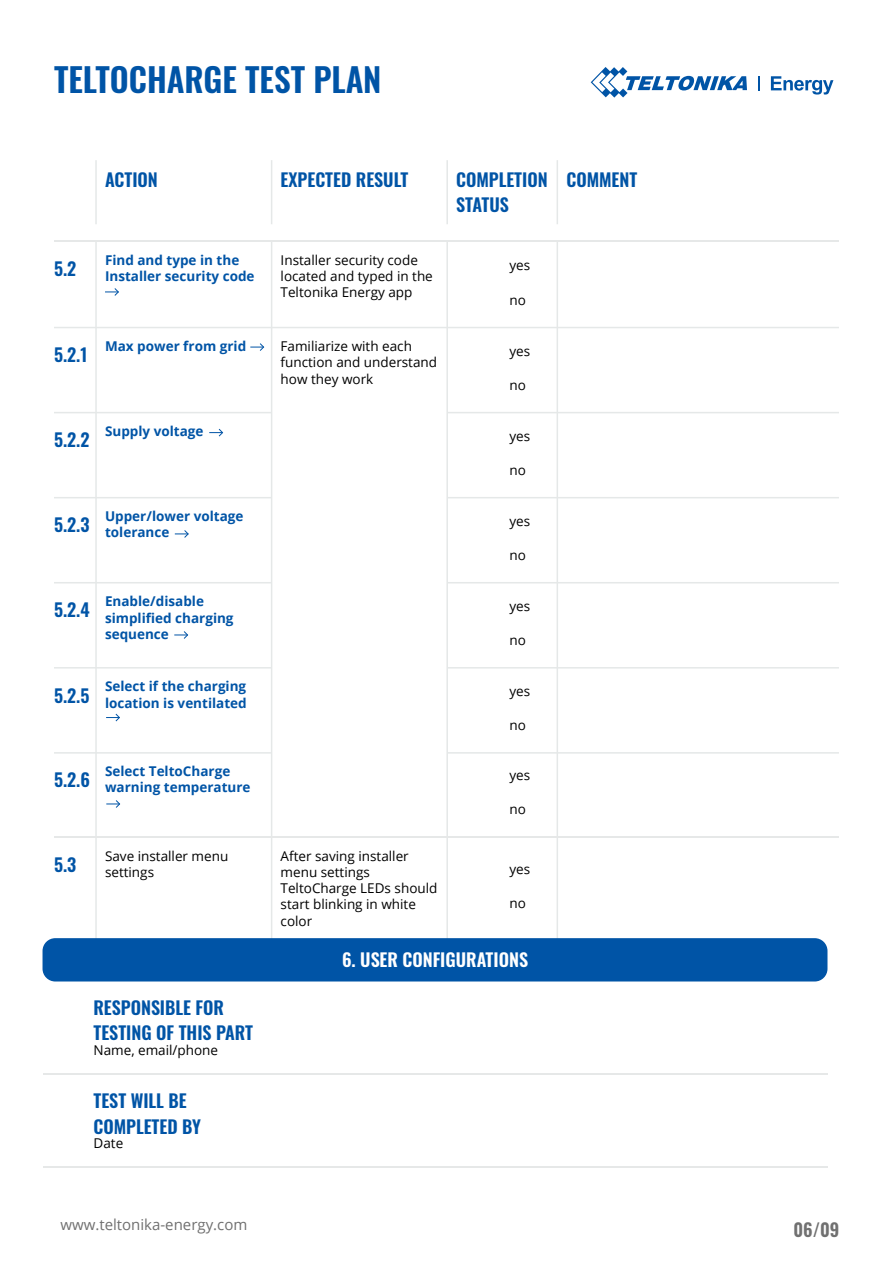
<style>
.page{position:relative;width:893px;height:1263px;background:#fff}
.page>*{position:absolute;margin:0;border:0;box-sizing:border-box;transform-origin:0 0}
.t1{font:33px "Oswald";color:#0054a6}
.t2{font:18px/25.5px "Oswald";color:#0054a6}
.t3{font:18px "Oswald";color:#fff}
.t4{font:18px "Oswald";color:#707070}
.t5{font:15px "Open Sans";color:#707070}
.t6{font:13.5px/16.2px "Open Sans";color:#000}
.t7{font:700 13.5px/16.2px "Open Sans";color:#0054a6}
</style>
<div class="page">
<svg style="left:758px;top:76px;width:2px;height:14px"></svg>
<svg style="left:591px;top:67px;width:156px;height:31px"></svg>
<svg style="left:771px;top:76px;width:62px;height:19px"></svg>
<hr style="left:446px;top:160px;width:2px;height:64px;background:#e5e8e8">
<hr style="left:557px;top:160px;width:1px;height:64px;background:#e5e8e8">
<hr style="left:95px;top:160px;width:2px;height:64px;background:#e5e8e8">
<hr style="left:271px;top:160px;width:1px;height:64px;background:#e5e8e8">
<hr style="left:271px;top:241px;width:1px;height:737px;background:#e5e8e8">
<hr style="left:446px;top:241px;width:2px;height:737px;background:#e5e8e8">
<hr style="left:557px;top:241px;width:1px;height:737px;background:#e5e8e8">
<hr style="left:95px;top:241px;width:2px;height:737px;background:#e5e8e8">
<hr style="left:54px;top:241px;width:785px;height:1px;background:#e6e8e8">
<hr style="left:54px;top:327px;width:785px;height:1px;background:#e5e8e8">
<svg style="left:105px;top:288px;width:14px;height:8px"></svg>
<svg style="left:250px;top:343px;width:15px;height:8px"></svg>
<hr style="left:54px;top:412px;width:218px;height:1px;background:#e5e8e8">
<hr style="left:447px;top:412px;width:392px;height:1px;background:#e5e8e8">
<svg style="left:209px;top:428px;width:15px;height:9px"></svg>
<hr style="left:54px;top:497px;width:218px;height:1px;background:#e5e8e8">
<hr style="left:447px;top:497px;width:392px;height:1px;background:#e5e8e8">
<svg style="left:175px;top:530px;width:14px;height:8px"></svg>
<hr style="left:54px;top:582px;width:218px;height:1px;background:#e5e8e8">
<hr style="left:447px;top:582px;width:392px;height:1px;background:#e5e8e8">
<svg style="left:174px;top:631px;width:14px;height:8px"></svg>
<hr style="left:54px;top:667px;width:218px;height:1px;background:#e5e8e8">
<hr style="left:447px;top:667px;width:392px;height:1px;background:#e5e8e8">
<svg style="left:106px;top:713px;width:14px;height:9px"></svg>
<hr style="left:54px;top:752px;width:218px;height:2px;background:#e5e8e8">
<hr style="left:447px;top:752px;width:392px;height:2px;background:#e5e8e8">
<svg style="left:106px;top:800px;width:14px;height:8px"></svg>
<hr style="left:54px;top:836px;width:785px;height:2px;background:#e6e8e8">
<div style="left:43px;top:938px;width:784px;height:43px;background:#0054a6;border-radius:13px"></div>
<hr style="left:43px;top:1073px;width:784px;height:2px;background:#e6e8e8">
<hr style="left:43px;top:1167px;width:784px;height:1px;background:#e6e8e8">
<h1 class="t1" style="left:54px;top:51px;width:329px">TELTOCHARGE TEST PLAN</h1>
<h2 class="t2" style="left:105px;top:165px;width:54px">ACTION</h2>
<h2 class="t2" style="left:281px;top:165px;width:129px">EXPECTED RESULT</h2>
<h2 class="t2" style="left:456px;top:165px;width:93px">COMPLETION<br>STATUS</h2>
<h2 class="t2" style="left:566px;top:165px;width:72px">COMMENT</h2>
<p class="t7" style="left:105px;top:252px;width:151px">Find and type in the<br>Installer security code</p>
<p class="t6" style="left:281px;top:252px;width:154px">Installer security code located and typed in the<br>Teltonika Energy app</p>
<h2 class="t2" style="left:54px;top:254px;width:24px">5.2</h2>
<p class="t6" style="left:509px;top:257px;width:22px">yes</p>
<p class="t6" style="left:509px;top:291px;width:18px">no</p>
<h2 class="t2" style="left:54px;top:340px;width:35px">5.2.1</h2>
<p class="t7" style="left:105px;top:338px;width:143px">Max power from grid</p>
<p class="t6" style="left:281px;top:338px;width:158px">Familiarize with each function and understand how they work</p>
<p class="t7" style="left:105px;top:423px;width:100px">Supply voltage</p>
<p class="t6" style="left:509px;top:342px;width:22px">yes</p>
<p class="t6" style="left:509px;top:376px;width:18px">no</p>
<h2 class="t2" style="left:54px;top:425px;width:37px">5.2.2</h2>
<p class="t6" style="left:509px;top:427px;width:22px">yes</p>
<p class="t6" style="left:509px;top:461px;width:18px">no</p>
<h2 class="t2" style="left:54px;top:510px;width:37px">5.2.3</h2>
<p class="t7" style="left:105px;top:508px;width:140px">Upper/lower voltage tolerance</p>
<p class="t6" style="left:509px;top:512px;width:22px">yes</p>
<p class="t6" style="left:509px;top:546px;width:18px">no</p>
<h2 class="t2" style="left:54px;top:596px;width:37px">5.2.4</h2>
<p class="t7" style="left:105px;top:593px;width:130px">Enable/disable simplified charging sequence</p>
<p class="t6" style="left:509px;top:597px;width:22px">yes</p>
<p class="t6" style="left:509px;top:632px;width:18px">no</p>
<h2 class="t2" style="left:54px;top:681px;width:37px">5.2.5</h2>
<p class="t7" style="left:105px;top:678px;width:143px">Select if the charging location is ventilated</p>
<p class="t6" style="left:509px;top:682px;width:22px">yes</p>
<p class="t6" style="left:509px;top:717px;width:18px">no</p>
<h2 class="t2" style="left:54px;top:765px;width:38px">5.2.6</h2>
<p class="t7" style="left:105px;top:762px;width:147px">Select TeltoCharge warning temperature</p>
<p class="t6" style="left:509px;top:767px;width:22px">yes</p>
<p class="t6" style="left:509px;top:801px;width:18px">no</p>
<p class="t6" style="left:105px;top:847px;width:125px">Save installer menu settings</p>
<h2 class="t2" style="left:54px;top:850px;width:24px">5.3</h2>
<p class="t6" style="left:281px;top:847px;width:158px">After saving installer menu settings<br>TeltoCharge LEDs should start blinking in white color</p>
<p class="t6" style="left:509px;top:860px;width:22px">yes</p>
<p class="t6" style="left:509px;top:894px;width:18px">no</p>
<h2 class="t2" style="left:94px;top:993px;width:161px">RESPONSIBLE FOR<br>TESTING OF THIS PART</h2>
<p class="t6" style="left:94px;top:1041px;width:126px">Name, email/phone</p>
<h2 class="t2" style="left:94px;top:1086px;width:109px">TEST WILL BE<br>COMPLETED BY</h2>
<p class="t6" style="left:94px;top:1134px;width:31px">Date</p>
<p class="t5" style="left:60px;top:1214px;width:188px">www.teltonika-energy.com</p>
<h2 class="t3" style="left:342px;top:943px;width:188px">6. USER CONFIGURATIONS</h2>
<h2 class="t4" style="left:793px;top:1213px;width:48px">06/09</h2>
</div>
